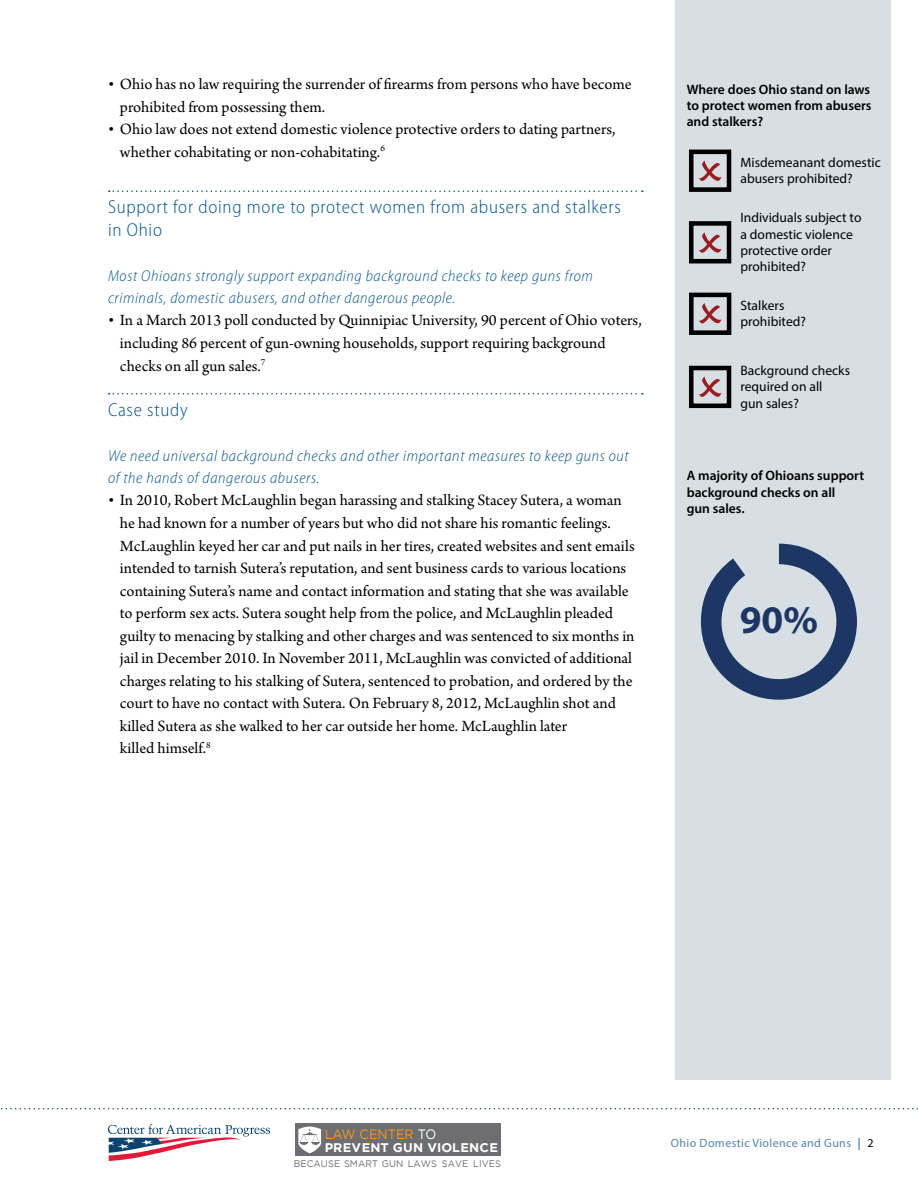
<style>
.page{position:relative;width:918px;height:1188px;background:#fff}
.page>*{position:absolute;margin:0;border:0;box-sizing:border-box;transform-origin:0 0}
.t1{font:700 39.3px "Myriad Pro";color:#1d3764}
.t2{font:300 semi-condensed 18.75px/22.5px "Myriad Pro";letter-spacing:.04em;color:#005288}
.t3{font:16.5px/22.5px "Arno Pro";color:#000}
.t4{font:italic 300 semi-condensed 15.75px/22.5px "Myriad Pro";letter-spacing:.04em;color:#005288}
.t5{font:13.65px/16.4px "Myriad Pro";color:#000}
.t6{font:600 13.65px/16.4px "Myriad Pro";color:#000}
.t7{font:13.65px "Gotham";color:#f8971d;scale:.94 1}
.t8{font:700 12.6px "Gotham";letter-spacing:.01em;color:#fff}
.t9{font:12px "Myriad Pro";letter-spacing:.03em;color:#5283b0}
.t10{font:9.45px "Gotham";letter-spacing:.01em;color:#6d6e71}
.s1{color:#fff}
.s2{color:#005288}
.s3{color:#000}
</style>
<div class="page">
<svg style="left:1px;top:1108px;width:917px;height:1px"></svg>
<div style="left:675px;top:0;width:216px;height:1080px;background:#d7dfe4"></div>
<svg style="left:108px;top:1124px;width:162px;height:37px"></svg>
<svg style="left:109px;top:190px;width:534px;height:2px"></svg>
<svg style="left:109px;top:393px;width:534px;height:1px"></svg>
<svg style="left:701px;top:544px;width:156px;height:156px"></svg>
<div style="left:722px;top:564px;width:114px;height:115px;background:#d7dfe4;border-radius:50%"></div>
<div style="left:689px;top:150px;width:42px;height:42px;border:5px solid #000"></div>
<div style="left:689px;top:293px;width:42px;height:42px;border:5px solid #000"></div>
<div style="left:689px;top:366px;width:42px;height:42px;border:5px solid #000"></div>
<svg style="left:699px;top:161px;width:22px;height:20px"></svg>
<svg style="left:699px;top:232px;width:22px;height:21px"></svg>
<svg style="left:699px;top:303px;width:22px;height:20px"></svg>
<svg style="left:699px;top:376px;width:22px;height:21px"></svg>
<div style="left:689px;top:221px;width:42px;height:42px;border:5px solid #000"></div>
<div style="left:295px;top:1123px;width:205px;height:33px;background:#6d6e71"></div>
<svg style="left:298px;top:1127px;width:23px;height:26px"></svg>
<p class="t3" style="left:120px;top:74px;width:513px;text-indent:-12px">• Ohio has no law requiring the surrender of firearms from persons who have become prohibited from possessing them.</p>
<p class="t3" style="left:120px;top:119px;width:497px;text-indent:-12px">• Ohio law does not extend domestic violence protective orders to dating partners, whether cohabitating or non-cohabitating.<sup>6</sup></p>
<p class="t2" style="left:108px;top:196px;width:514px">Support for doing more to protect women from abusers and stalkers in Ohio</p>
<p class="t4" style="left:108px;top:264px;width:486px">Most Ohioans strongly support expanding background checks to keep guns from criminals, domestic abusers, and other dangerous people.</p>
<p class="t3" style="left:120px;top:310px;width:523px;text-indent:-12px">• In a March 2013 poll conducted by Quinnipiac University, 90 percent of Ohio voters, including 86 percent of gun-owning households, support requiring background checks on all gun sales.<sup>7</sup></p>
<p class="t2" style="left:108px;top:398px;width:81px">Case study</p>
<p class="t4" style="left:108px;top:444px;width:522px">We need universal background checks and other important measures to keep guns out of the hands of dangerous abusers.</p>
<p class="t3" style="left:120px;top:490px;width:516px;text-indent:-12px">• In 2010, Robert McLaughlin began harassing and stalking Stacey Sutera, a woman he had known for a number of years but who did not share his romantic feelings.<br>McLaughlin keyed her car and put nails in her tires, created websites and sent emails intended to tarnish Sutera’s reputation, and sent business cards to various locations containing Sutera’s name and contact information and stating that she was available to perform sex acts. Sutera sought help from the police, and McLaughlin pleaded guilty to menacing by stalking and other charges and was sentenced to six months in jail in December 2010. In November 2011, McLaughlin was convicted of additional charges relating to his stalking of Sutera, sentenced to probation, and ordered by the court to have no contact with Sutera. On February 8, 2012, McLaughlin shot and killed Sutera as she walked to her car outside her home. McLaughlin later<br>killed himself.<sup>8</sup></p>
<p class="t6" style="left:687px;top:81px;width:186px;text-align:justify">Where does Ohio stand on laws to protect women from abusers and stalkers?</p>
<p class="t5" style="left:740px;top:154px;width:142px">Misdemeanant domestic abusers prohibited?</p>
<p class="t5" style="left:740px;top:209px;width:123px">Individuals subject to a domestic violence protective order prohibited?</p>
<p class="t5" style="left:740px;top:297px;width:67px">Stalkers prohibited?</p>
<p class="t5" style="left:740px;top:362px;width:111px">Background checks required on all<br>gun sales?</p>
<p class="t6" style="left:687px;top:467px;width:179px">A majority of Ohioans support background checks on all<br>gun sales.</p>
<h1 class="t1" style="left:740px;top:594px;width:80px">90%</h1>
<p class="t7" style="left:325px;top:1126px;width:120px">LAW CENTER <span class="s1">TO</span></p>
<p class="t8" style="left:325px;top:1140px;width:175px">PREVENT GUN VIOLENCE</p>
<p class="t10" style="left:294px;top:1158px;width:209px">BECAUSE SMART GUN LAWS SAVE LIVES</p>
<p class="t9" style="left:671px;top:1135px;width:204px">Ohio Domestic Violence and Guns <span class="s2">|</span> <span class="s3">2</span></p>
</div>
